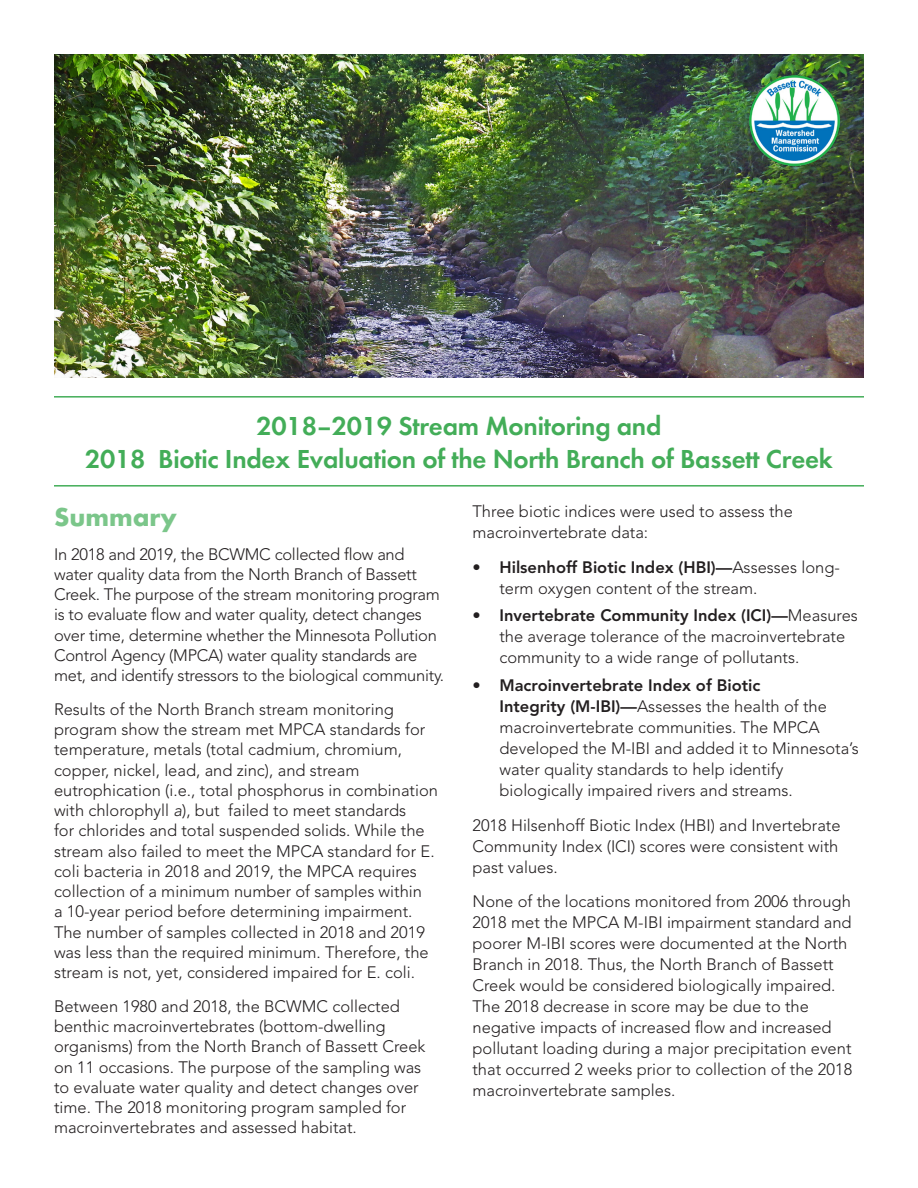
<style>
.page{position:relative;width:918px;height:1188px;background:#fff}
.page>*{position:absolute;margin:0;border:0;box-sizing:border-box;transform-origin:0 0}
.Headers{font:27px/32.4px "Futura TOT Dem";letter-spacing:-.01em;color:#43ad58;text-align:center}
.t1{font:700 27px "Futura TOT";color:#7bc68a}
.t2{font:300 16.5px/20.2px "Avenir LT Std";color:#231f20}
.s1{font-style:italic}
.s2{font-weight:800}
</style>
<div class="page">
<img style="left:54px;top:54px;width:810px;height:324px">
<img style="left:749px;top:76px;width:91px;height:90px">
<hr style="left:54px;top:396px;width:810px;height:2px;background:#43ad58">
<hr style="left:54px;top:485px;width:810px;height:2px;background:#43ad58">
<p class="Headers" style="left:85px;top:410px;width:749px">2018–2019 Stream Monitoring and<br>2018 Biotic Index Evaluation of the North Branch of Bassett Creek</p>
<p class="t1" style="left:54px;top:500px;width:125px">Summary</p>
<p class="t2" style="left:54px;top:544px;width:392px">In 2018 and 2019, the BCWMC collected flow and water quality data from the North Branch of Bassett Creek. The purpose of the stream monitoring program is to evaluate flow and water quality, detect changes over time, determine whether the Minnesota Pollution Control Agency (MPCA) water quality standards are met, and identify stressors to the biological community.</p>
<p class="t2" style="left:54px;top:699px;width:386px">Results of the North Branch stream monitoring program show the stream met MPCA standards for temperature, metals (total cadmium, chromium, copper, nickel, lead, and zinc), and stream eutrophication (i.e., total phosphorus in combination with chlorophyll <span class="s1">a</span>), but failed to meet standards<br>for chlorides and total suspended solids. While the stream also failed to meet the MPCA standard for E. coli bacteria in 2018 and 2019, the MPCA requires collection of a minimum number of samples within<br>a 10-year period before determining impairment.<br>The number of samples collected in 2018 and 2019 was less than the required minimum. Therefore, the stream is not, yet, considered impaired for E. coli.</p>
<p class="t2" style="left:54px;top:996px;width:373px">Between 1980 and 2018, the BCWMC collected benthic macroinvertebrates (bottom-dwelling organisms) from the North Branch of Bassett Creek on 11 occasions. The purpose of the sampling was to evaluate water quality and detect changes over time. The 2018 monitoring program sampled for macroinvertebrates and assessed habitat.</p>
<p class="t2" style="left:472px;top:501px;width:322px;line-height:21px">Three biotic indices were used to assess the macroinvertebrate data:</p>
<p class="t2" style="left:500px;top:556px;width:342px;line-height:21px;text-indent:-27px"><span class="s2">• Hilsenhoff Biotic Index (HBI)—</span>Assesses long&shy;term oxygen content of the stream.</p>
<p class="t2" style="left:500px;top:605px;width:360px;line-height:21px;text-indent:-27px"><span class="s2">• Invertebrate Community Index (ICI)—</span>Measures the average tolerance of the macroinvertebrate community to a wide range of pollutants.</p>
<p class="t2" style="left:500px;top:675px;width:361px;line-height:21px;text-indent:-27px"><span class="s2">• Macroinvertebrate Index of Biotic<br>Integrity (M-IBI)—</span>Assesses the health of the macroinvertebrate communities. The MPCA developed the M-IBI and added it to Minnesota’s water quality standards to help identify biologically impaired rivers and streams.</p>
<p class="t2" style="left:473px;top:814px;width:370px;line-height:21px">2018 Hilsenhoff Biotic Index (HBI) and Invertebrate<br>Community Index (ICI) scores were consistent with past values.</p>
<p class="t2" style="left:473px;top:891px;width:381px;line-height:21px">None of the locations monitored from 2006 through 2018 met the MPCA M-IBI impairment standard and poorer M-IBI scores were documented at the North Branch in 2018. Thus, the North Branch of Bassett Creek would be considered biologically impaired.<br>The 2018 decrease in score may be due to the negative impacts of increased flow and increased pollutant loading during a major precipitation event that occurred 2 weeks prior to collection of the 2018 macroinvertebrate samples.</p>
</div>
